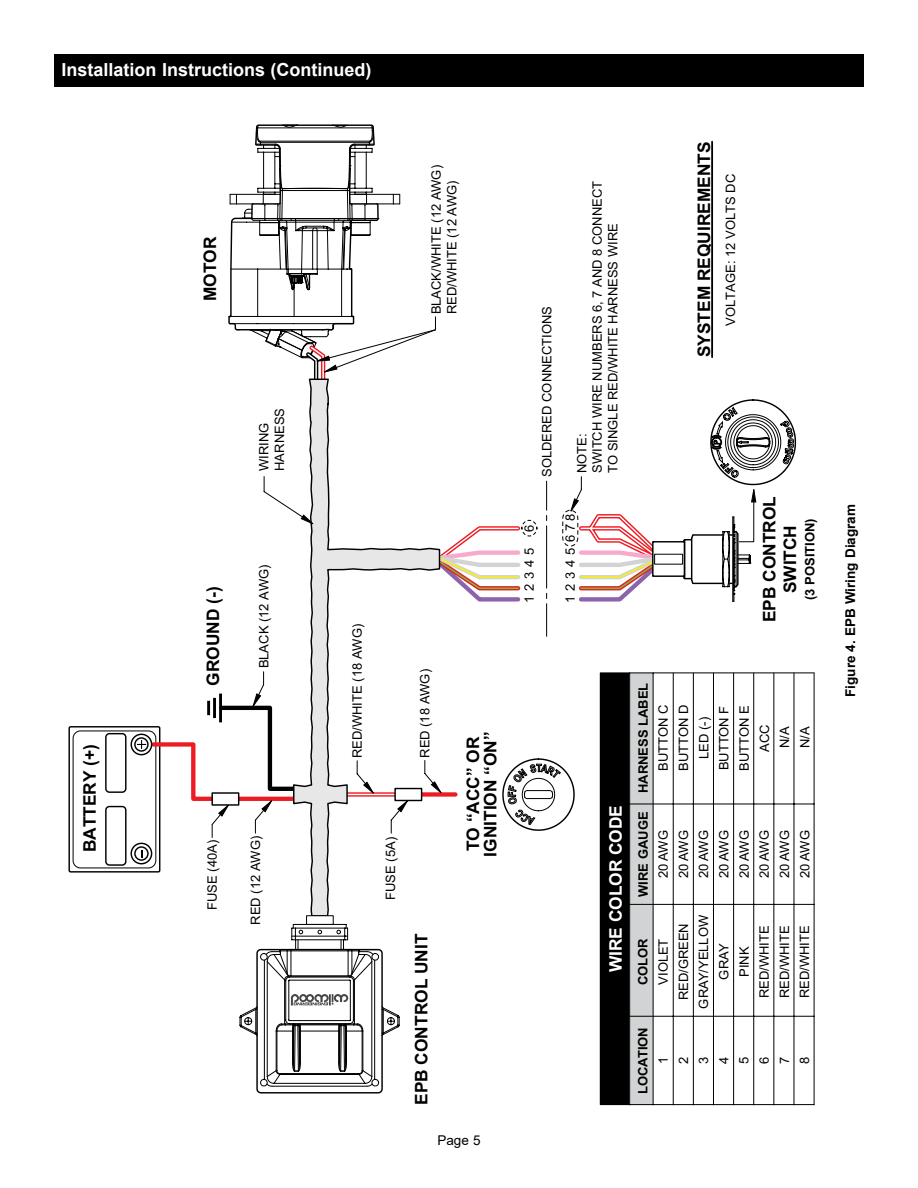
<style>
.page{position:relative;width:918px;height:1188px;background:#fff}
.page>*{position:absolute;margin:0;border:0;box-sizing:border-box;transform-origin:0 0}
.t1{font:700 18px "Arial";color:#fff}
.t2{font:700 17.25px/17.2px "Arial";color:#000;text-align:center}
.t3{font:700 17.25px "Arial";color:#fff}
.t4{font:700 13.5px "Arial";color:#000}
.t5{font:13.5px "Arial";color:#000}
.t6{font:13.05px/20.2px "Arial";color:#000}
.t7{font:700 13.05px "Arial";color:#000}
</style>
<div class="page">
<div style="left:54px;top:54px;width:810px;height:32px;background:#000"></div>
<div style="left:68px;top:726px;width:92px;height:147px;border:1px solid #000"></div>
<div style="left:73px;top:731px;width:83px;height:137px;border:1px solid #000;border-radius:7px"></div>
<svg style="left:546px;top:481px;width:1px;height:155px"></svg>
<hr style="left:711px;top:142px;width:2px;height:215px;background:#000">
<svg style="left:294px;top:672px;width:521px;height:433px"></svg>
<svg style="left:239px;top:924px;width:161px;height:170px"></svg>
<svg style="left:441px;top:520px;width:97px;height:82px"></svg>
<svg style="left:294px;top:384px;width:147px;height:533px"></svg>
<svg style="left:228px;top:124px;width:208px;height:260px"></svg>
<svg style="left:263px;top:476px;width:51px;height:49px"></svg>
<svg style="left:502px;top:758px;width:73px;height:74px"></svg>
<svg style="left:562px;top:399px;width:235px;height:203px"></svg>
<svg style="left:104px;top:671px;width:356px;height:195px"></svg>
<div style="left:131px;top:734px;width:21px;height:21px;border:1px solid #000;border-radius:50%"></div>
<div style="left:306px;top:915px;width:28px;height:10px;background:#fff;border:1px solid #000"></div>
<h1 class="t1" style="left:62px;top:57px;width:312px">Installation Instructions (Continued)</h1>
<h2 class="t2" style="left:202px;top:301px;width:66px;rotate:-90deg">MOTOR</h2>
<p class="t6" style="left:428px;top:314px;width:151px;line-height:15.6px;rotate:-90deg">BLACK/WHITE (12 AWG)<br>RED/WHITE (12 AWG)</p>
<h2 class="t2" style="left:81px;top:852px;width:110px;rotate:-90deg">BATTERY (+)</h2>
<p class="t6" style="left:256px;top:471px;width:64px;line-height:15.6px;rotate:-90deg">WIRING<br>HARNESS</p>
<h2 class="t2" style="left:205px;top:686px;width:101px;rotate:-90deg">GROUND (-)</h2>
<p class="t6" style="left:254px;top:668px;width:105px;rotate:-90deg">BLACK (12 AWG)</p>
<p class="t6" style="left:347px;top:758px;width:136px;rotate:-90deg">RED/WHITE (18 AWG)</p>
<p class="t6" style="left:245px;top:925px;width:90px;rotate:-90deg">RED (12 AWG)</p>
<p class="t6" style="left:202px;top:910px;width:72px;rotate:-90deg">FUSE (40A)</p>
<p class="t6" style="left:380px;top:900px;width:64px;rotate:-90deg">FUSE (5A)</p>
<p class="t6" style="left:415px;top:758px;width:90px;rotate:-90deg">RED (18 AWG)</p>
<h2 class="t2" style="left:413px;top:1105px;width:173px;rotate:-90deg">EPB CONTROL UNIT</h2>
<h2 class="t2" style="left:465px;top:857px;width:127px;rotate:-90deg">TO “ACC” OR<br>IGNITION “ON”</h2>
<p class="t5" style="left:437px;top:1131px;width:45px">Page 5</p>
<p class="t6" style="left:537px;top:477px;width:173px;rotate:-90deg">SOLDERED CONNECTIONS</p>
<p class="t6" style="left:574px;top:473px;width:294px;line-height:15.6px;rotate:-90deg">NOTE:<br>SWITCH WIRE NUMBERS 6, 7 AND 8 CONNECT<br>TO SINGLE RED/WHITE HARNESS WIRE</p>
<p class="t6" style="left:560px;top:542px;width:29px;rotate:-90deg">6 8</p>
<p class="t6" style="left:519px;top:532px;width:9px;rotate:-90deg">6</p>
<p class="t6" style="left:560px;top:531px;width:9px;rotate:-90deg">7</p>
<p class="t6" style="left:519px;top:603px;width:57px;rotate:-90deg">12345</p>
<p class="t6" style="left:560px;top:603px;width:57px;rotate:-90deg">12345</p>
<h2 class="t2" style="left:696px;top:357px;width:217px;rotate:-90deg">SYSTEM REQUIREMENTS</h2>
<p class="t6" style="left:720px;top:326px;width:153px;rotate:-90deg">VOLTAGE: 12 VOLTS DC</p>
<h2 class="t2" style="left:759px;top:622px;width:128px;line-height:20.9px;rotate:-90deg">EPB CONTROL<br>SWITCH</h2>
<p class="t7" style="left:801px;top:600px;width:83px;rotate:-90deg">(3 POSITION)</p>
<h2 class="t3" style="left:604px;top:972px;width:169px;rotate:-90deg">WIRE COLOR CODE</h2>
<p class="t7" style="left:634px;top:793px;width:112px;rotate:-90deg">HARNESS LABEL</p>
<p class="t7" style="left:634px;top:897px;width:87px;rotate:-90deg">WIRE GAUGE</p>
<p class="t7" style="left:634px;top:985px;width:48px;rotate:-90deg">COLOR</p>
<p class="t7" style="left:634px;top:1094px;width:68px;rotate:-90deg">LOCATION</p>
<p class="t6" style="left:653px;top:771px;width:68px;text-align:center;rotate:-90deg">BUTTON C<br>BUTTON D<br>LED (-)<br>BUTTON F<br>BUTTON E<br>ACC<br>N/A<br>N/A</p>
<p class="t6" style="left:653px;top:878px;width:49px;text-align:justify;rotate:-90deg">20 AWG 20 AWG 20 AWG 20 AWG 20 AWG 20 AWG 20 AWG 20 AWG</p>
<p class="t6" style="left:653px;top:1009px;width:95px;text-align:center;rotate:-90deg">VIOLET<br>RED/GREEN<br>GRAY/YELLOW<br>GRAY<br>PINK<br>RED/WHITE<br>RED/WHITE<br>RED/WHITE</p>
<p class="t6" style="left:653px;top:1064px;width:9px;text-align:justify;rotate:-90deg">1<br>2<br>3<br>4<br>5<br>6<br>7<br>8</p>
<p class="t4" style="left:841px;top:697px;width:194px;rotate:-90deg">Figure 4. EPB Wiring Diagram</p>
</div>
